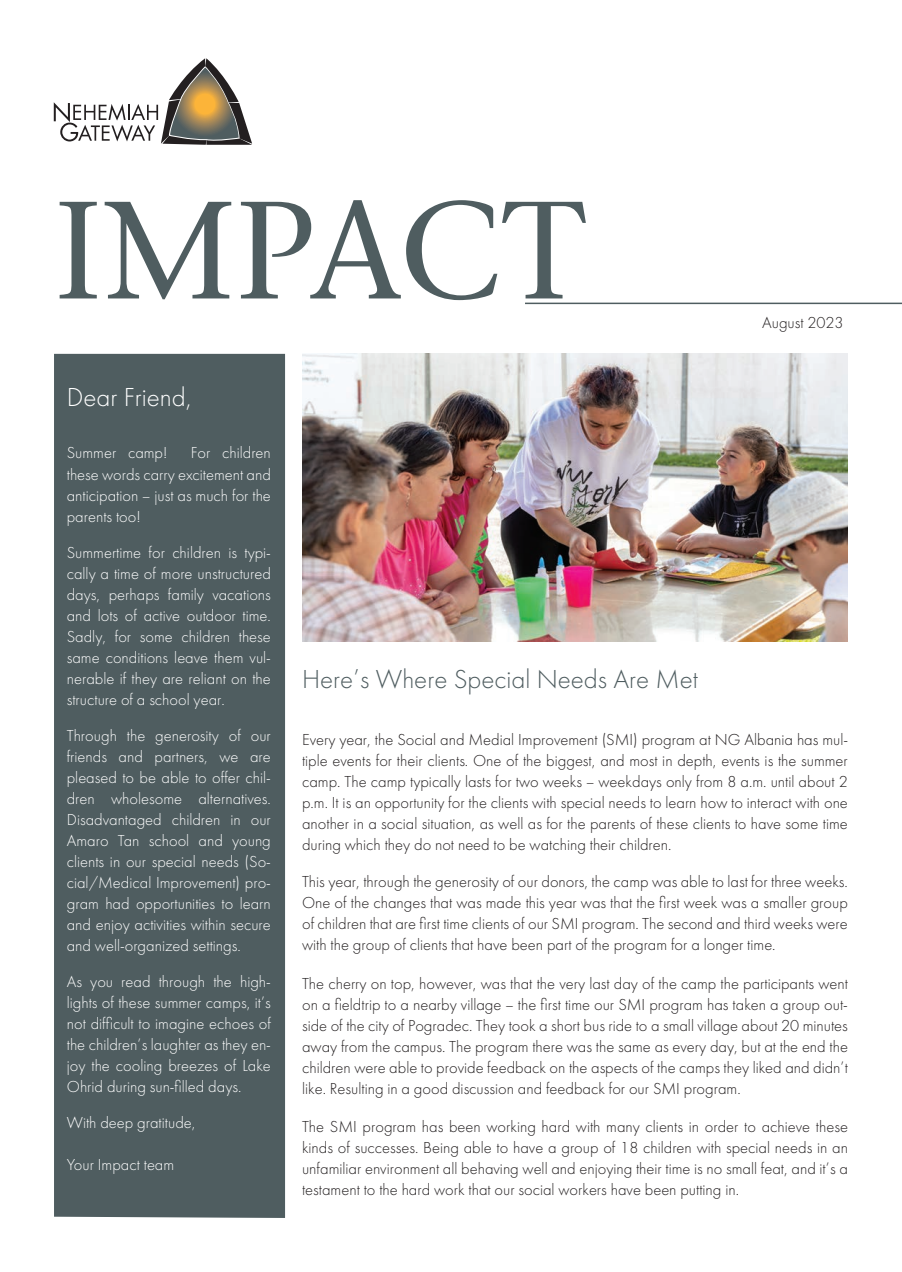
<style>
.page{position:relative;width:902px;height:1272px;background:#fff}
.page>*{position:absolute;margin:0;border:0;box-sizing:border-box;transform-origin:0 0}
.t1{font:500 138px "Stone Ser ITC Std";color:#4f5d60}
.t2{font:300 27px "Futura";color:#4f5d60}
.t3{font:300 27px "Futura";color:#fff}
.t4{font:300 16.5px/21px "Futura";color:#231f20;text-align:justify}
.t5{font:300 16.5px/21px "Futura";color:#fff;text-align:justify}
</style>
<div class="page">
<img style="left:302px;top:354px;width:545px;height:287px">
<div style="left:54px;top:354px;width:231px;height:863px;background:#4f5d60"></div>
<svg style="left:54px;top:58px;width:198px;height:87px"></svg>
<hr style="left:525px;top:302px;width:376px;height:2px;background:#4f5d60">
<h1 class="t1" style="left:54px;top:166px;width:533px">IMPACT</h1>
<p class="t4" style="left:762px;top:312px;width:83px">August 2023</p>
<h2 class="t3" style="left:67px;top:381px;width:126px">Dear Friend,</h2>
<p class="t5" style="left:67px;top:442px;width:102px">Summer camp!</p>
<p class="t5" style="left:67px;top:442px;width:206px;text-indent:124px">For children these words carry excitement and anticipation – just as much for the parents too!</p>
<p class="t5" style="left:67px;top:541px;width:206px">Summertime for children is typi&shy;cally a time of more unstructured days, perhaps family vacations and lots of active outdoor time.<br>Sadly, for some children these same conditions leave them vul&shy;nerable if they are reliant on the structure of a school year.</p>
<p class="t5" style="left:67px;top:724px;width:206px">Through the generosity of our friends and partners, we are pleased to be able to offer chil&shy;dren wholesome alternatives.<br>Disadvantaged children in our Amaro Tan school and young clients in our special needs (So&shy;cial/Medical Improvement) pro&shy;gram had opportunities to learn and enjoy activities within secure and well-organized settings.</p>
<p class="t5" style="left:67px;top:970px;width:206px">As you read through the high&shy;lights of these summer camps, it’s not difficult to imagine echoes of the children’s laughter as they en&shy;joy the cooling breezes of Lake Ohrid during sun-filled days.</p>
<p class="t5" style="left:67px;top:1112px;width:130px">With deep gratitude,</p>
<p class="t5" style="left:67px;top:1154px;width:109px">Your Impact team</p>
<h2 class="t2" style="left:302px;top:664px;width:397px">Here’s Where Special Needs Are Met</h2>
<p class="t4" style="left:302px;top:729px;width:547px">Every year, the Social and Medial Improvement (SMI) program at NG Albania has mul&shy;tiple events for their clients. One of the biggest, and most in depth, events is the summer camp. The camp typically lasts for two weeks – weekdays only from 8 a.m. until about 2 p.m. It is an opportunity for the clients with special needs to learn how to interact with one another in a social situation, as well as for the parents of these clients to have some time during which they do not need to be watching their children.</p>
<p class="t4" style="left:302px;top:871px;width:547px">This year, through the generosity of our donors, the camp was able to last for three weeks.<br>One of the changes that was made this year was that the first week was a smaller group of children that are first time clients of our SMI program. The second and third weeks were with the group of clients that have been part of the program for a longer time.</p>
<p class="t4" style="left:302px;top:972px;width:547px">The cherry on top, however, was that the very last day of the camp the participants went on a fieldtrip to a nearby village – the first time our SMI program has taken a group out&shy;side of the city of Pogradec. They took a short bus ride to a small village about 20 minutes away from the campus. The program there was the same as every day, but at the end the children were able to provide feedback on the aspects of the camps they liked and didn’t like. Resulting in a good discussion and feedback for our SMI program.</p>
<p class="t4" style="left:302px;top:1116px;width:547px">The SMI program has been working hard with many clients in order to achieve these kinds of successes. Being able to have a group of 18 children with special needs in an unfamiliar environment all behaving well and enjoying their time is no small feat, and it’s a testament to the hard work that our social workers have been putting in.</p>
</div>
